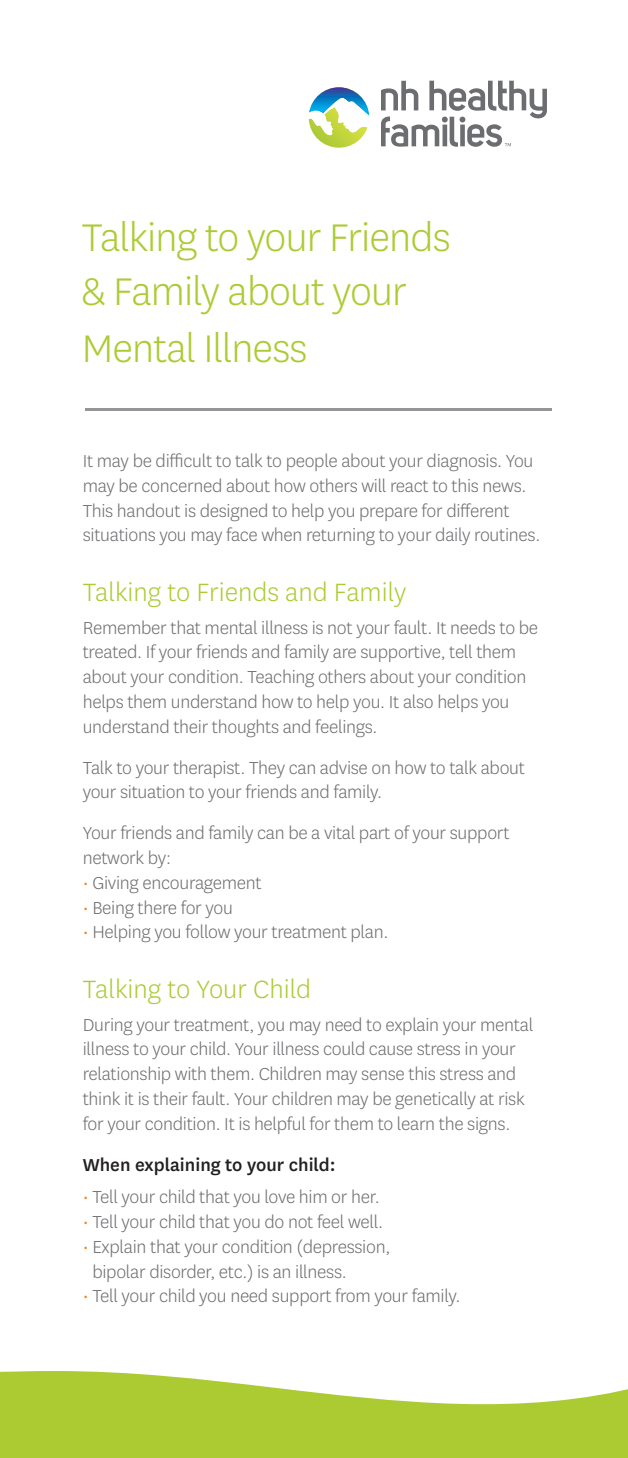
<style>
.page{position:relative;width:628px;height:1458px;background:#fff}
.page>*{position:absolute;margin:0;border:0;box-sizing:border-box;transform-origin:0 0}
.t1{font:300 56.25px "Centene Sans";color:#939598}
.t2{font:300 45px/53.1px "Centene Sans";letter-spacing:-.02em;color:#accb33}
.t3{font:300 29.25px "Centene Sans";color:#accb33}
.t4{font:300 20.25px/24.8px "Centene Sans";letter-spacing:-.015em;color:#6c6d70}
.t5{font:500 20.25px "National";color:#231f20}
.s1{color:#f58220}
</style>
<div class="page">
<svg style="left:0;top:1371px;width:628px;height:87px;fill:#accb33"></svg>
<svg style="left:381px;top:81px;width:166px;height:66px"></svg>
<svg style="left:309px;top:87px;width:60px;height:61px"></svg>
<h1 class="t2" style="left:82px;top:210px;width:370px">Talking to your Friends &amp; Family about your</h1>
<h1 class="t2" style="left:82px;top:321px;width:227px">Mental Illness</h1>
<h1 class="t1" style="left:82px;top:354px;width:474px">______________________________</h1>
<p class="t4" style="left:83px;top:448px;width:459px">It may be difficult to talk to people about your diagnosis. You may be concerned about how others will react to this news.<br>This handout is designed to help you prepare for different situations you may face when returning to your daily routines.</p>
<h2 class="t3" style="left:83px;top:574px;width:325px">Talking to Friends and Family</h2>
<p class="t4" style="left:83px;top:615px;width:457px">Remember that mental illness is not your fault. It needs to be treated. If your friends and family are supportive, tell them about your condition. Teaching others about your condition helps them understand how to help you. It also helps you understand their thoughts and feelings.</p>
<p class="t4" style="left:83px;top:754px;width:444px">Talk to your therapist. They can advise on how to talk about your situation to your friends and family.</p>
<p class="t4" style="left:83px;top:820px;width:428px">Your friends and family can be a vital part of your support network by:</p>
<p class="t4" style="left:83px;top:870px;width:180px"><span class="s1">•</span> Giving encouragement</p>
<p class="t4" style="left:83px;top:894px;width:152px"><span class="s1">•</span> Being there for you</p>
<p class="t4" style="left:83px;top:919px;width:307px"><span class="s1">•</span> Helping you follow your treatment plan.</p>
<h2 class="t3" style="left:83px;top:971px;width:230px">Talking to Your Child</h2>
<p class="t4" style="left:83px;top:1011px;width:452px">During your treatment, you may need to explain your mental illness to your child. Your illness could cause stress in your relationship with them. Children may sense this stress and think it is their fault. Your children may be genetically at risk for your condition. It is helpful for them to learn the signs.</p>
<p class="t5" style="left:83px;top:1151px;width:254px">When explaining to your child:</p>
<p class="t4" style="left:83px;top:1184px;width:298px"><span class="s1">•</span> Tell your child that you love him or her.</p>
<p class="t4" style="left:83px;top:1209px;width:302px"><span class="s1">•</span> Tell your child that you do not feel well.</p>
<p class="t4" style="left:92px;top:1234px;width:299px;text-indent:-10px"><span class="s1">•</span> Explain that your condition (depression, bipolar disorder, etc.) is an illness.</p>
<p class="t4" style="left:83px;top:1283px;width:379px"><span class="s1">•</span> Tell your child you need support from your family.</p>
</div>
